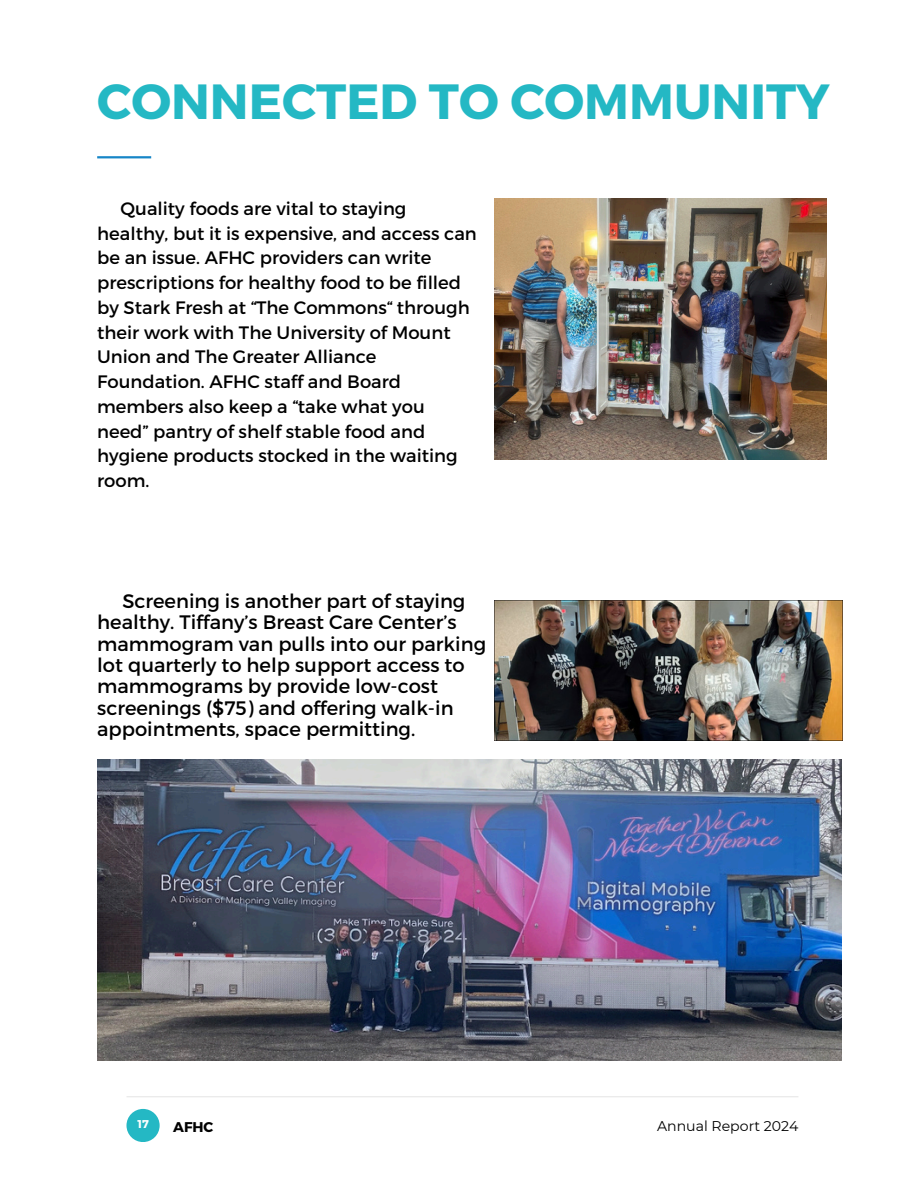
<style>
.page{position:relative;width:918px;height:1188px;background:#fff}
.page>*{position:absolute;margin:0;border:0;box-sizing:border-box;transform-origin:0 0}
.t1{font:700 49.35px "Montserrat";color:#24b8c4}
.t2{font:19.5px/21.3px "Montserrat";color:#000}
.t3{font:18px/24.8px "Montserrat";color:#000}
.t4{font:14.1px "Montserrat";color:#000}
.t5{font:700 14.1px "Montserrat";color:#000}
.t6{font:700 11.25px "Montserrat";color:#fff}
</style>
<div class="page">
<img style="left:97px;top:759px;width:745px;height:302px">
<hr style="left:126px;top:1096px;width:672px;height:1px;background:#000">
<div style="left:126px;top:1109px;width:34px;height:33px;background:#24b8c4;border-radius:50%"></div>
<hr style="left:97px;top:156px;width:54px;height:2px;background:#1786c7">
<img style="left:494px;top:199px;width:332px;height:261px">
<img style="left:494px;top:600px;width:348px;height:141px">
<h2 class="t1" style="left:97px;top:70px;width:734px">CONNECTED TO COMMUNITY</h2>
<p class="t3" style="left:97px;top:195px;width:381px;text-indent:23px">Quality foods are vital to staying healthy, but it is expensive, and access can be an issue. AFHC providers can write prescriptions for healthy food to be filled by Stark Fresh at “The Commons“ through their work with The University of Mount Union and The Greater Alliance Foundation. AFHC staff and Board members also keep a “take what you need” pantry of shelf stable food and hygiene products stocked in the waiting room.</p>
<p class="t2" style="left:97px;top:589px;width:390px;text-indent:25px">Screening is another part of staying healthy. Tiffany’s Breast Care Center’s mammogram van pulls into our parking lot quarterly to help support access to mammograms by provide low-cost screenings ($75) and offering walk-in appointments, space permitting.</p>
<h1 class="t6" style="left:137px;top:1117px;width:13px">17</h1>
<p class="t5" style="left:173px;top:1117px;width:42px">AFHC</p>
<h2 class="t4" style="left:657px;top:1117px;width:143px">Annual Report 2024</h2>
</div>
